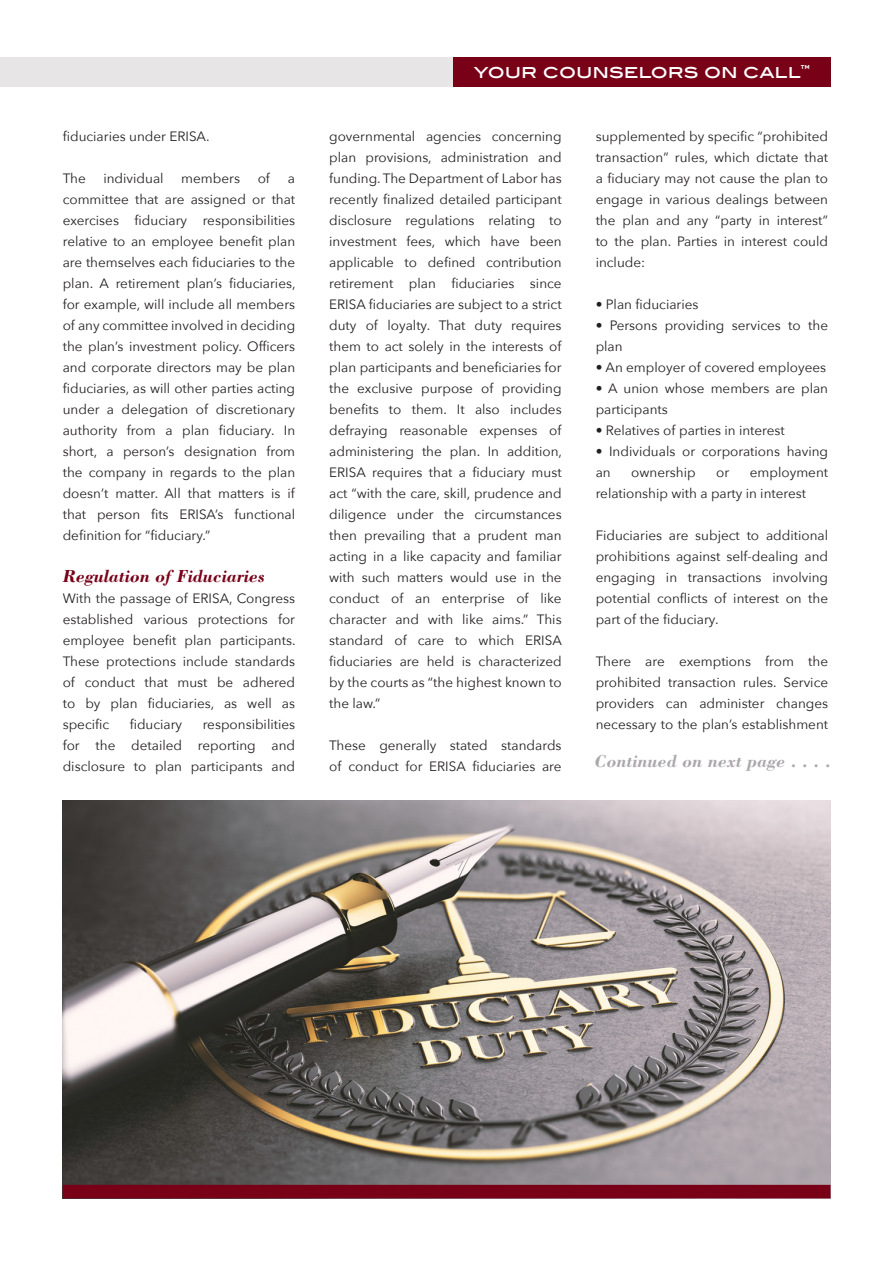
<style>
.page{position:relative;width:893px;height:1263px;background:#fff}
.page>*{position:absolute;margin:0;border:0;box-sizing:border-box;transform-origin:0 0}
.t1{font:italic 700 18px "Bodoni LT Pro";color:#780118}
.t2{font:italic 700 18px "Bodoni LT Pro";color:#aba8ac}
.Header_02{font:500 18px "ITC Blair";color:#fff}
.t3{font:13.5px/21px "Avenir Next";color:#231f20;text-align:justify}
</style>
<div class="page">
<div style="left:0;top:57px;width:830px;height:30px;background:#e8e5e6"></div>
<img style="left:62px;top:800px;width:768px;height:398px">
<div style="left:63px;top:1185px;width:767px;height:13px;background:#780118"></div>
<div style="left:453px;top:57px;width:377px;height:30px;background:#780118"></div>
<p class="t3" style="left:63px;top:125px;width:148px">fiduciaries under ERISA.</p>
<p class="t3" style="left:63px;top:167px;width:25px">The</p>
<p class="t3" style="left:103px;top:167px;width:62px">individual</p>
<p class="t3" style="left:181px;top:167px;width:60px">members</p>
<p class="t3" style="left:258px;top:167px;width:14px">of</p>
<p class="t3" style="left:63px;top:167px;width:234px;text-indent:225px">a committee that are assigned or that exercises fiduciary responsibilities relative to an employee benefit plan are themselves each fiduciaries to the plan. A retirement plan’s fiduciaries, for example, will include all members of any committee involved in deciding the plan’s investment policy. Officers and corporate directors may be plan fiduciaries, as will other parties acting under a delegation of discretionary authority from a plan fiduciary. In short, a person’s designation from the company in regards to the plan doesn’t matter. All that matters is if that person fits ERISA’s functional definition for “fiduciary.”</p>
<p class="t1" style="left:63px;top:565px;width:204px">Regulation of Fiduciaries</p>
<p class="t3" style="left:63px;top:587px;width:234px">With the passage of ERISA, Congress established various protections for employee benefit plan participants.<br>These protections include standards of conduct that must be adhered to by plan fiduciaries, as well as specific</p>
<p class="t3" style="left:130px;top:713px;width:54px">fiduciary</p>
<p class="t3" style="left:63px;top:713px;width:234px;text-indent:140px">responsibilities for the detailed reporting and disclosure to plan participants and</p>
<p class="Header_02" style="left:474px;top:61px;width:338px">YOUR COUNSELORS ON CALL™</p>
<p class="t3" style="left:329px;top:125px;width:234px">governmental agencies concerning plan provisions, administration and funding. The Department of Labor has recently finalized detailed participant disclosure regulations relating to investment fees, which have been applicable to defined contribution retirement plan fiduciaries since ERISA fiduciaries are subject to a strict duty of loyalty. That duty requires them to act solely in the interests of plan participants and beneficiaries for the exclusive purpose of providing benefits to them. It also includes defraying reasonable expenses of administering the plan. In addition, ERISA requires that a fiduciary must act “with the care, skill, prudence and diligence under the circumstances then prevailing that a prudent man acting in a like capacity and familiar with such matters would use in the conduct of an enterprise of like character and with like aims.” This standard of care to which ERISA fiduciaries are held is characterized by the courts as “the highest known to the law.”</p>
<p class="t3" style="left:329px;top:734px;width:234px">These generally stated standards of conduct for ERISA fiduciaries are</p>
<p class="t3" style="left:596px;top:125px;width:234px">supplemented by specific “prohibited transaction” rules, which dictate that a fiduciary may not cause the plan to engage in various dealings between the plan and any “party in interest” to the plan. Parties in interest could include:</p>
<p class="t3" style="left:596px;top:293px;width:104px">• Plan fiduciaries</p>
<p class="t3" style="left:596px;top:314px;width:234px">• Persons providing services to the plan</p>
<p class="t3" style="left:596px;top:356px;width:232px">• An employer of covered employees</p>
<p class="t3" style="left:596px;top:377px;width:234px">• A union whose members are plan participants</p>
<p class="t3" style="left:596px;top:419px;width:191px">• Relatives of parties in interest</p>
<p class="t3" style="left:596px;top:440px;width:234px">• Individuals or corporations having an</p>
<p class="t3" style="left:596px;top:461px;width:234px;text-indent:154px">employment relationship with a party in interest</p>
<p class="t3" style="left:596px;top:524px;width:234px">Fiduciaries are subject to additional prohibitions against self-dealing and engaging in transactions involving potential conflicts of interest on the part of the fiduciary.</p>
<p class="t3" style="left:596px;top:650px;width:234px">There are exemptions from the prohibited transaction rules. Service providers can administer changes necessary to the plan’s establishment</p>
<p class="t3" style="left:631px;top:461px;width:66px">ownership</p>
<p class="t3" style="left:716px;top:461px;width:15px">or</p>
<p class="t2" style="left:595px;top:750px;width:238px">Continued on next page . . . .</p>
</div>
